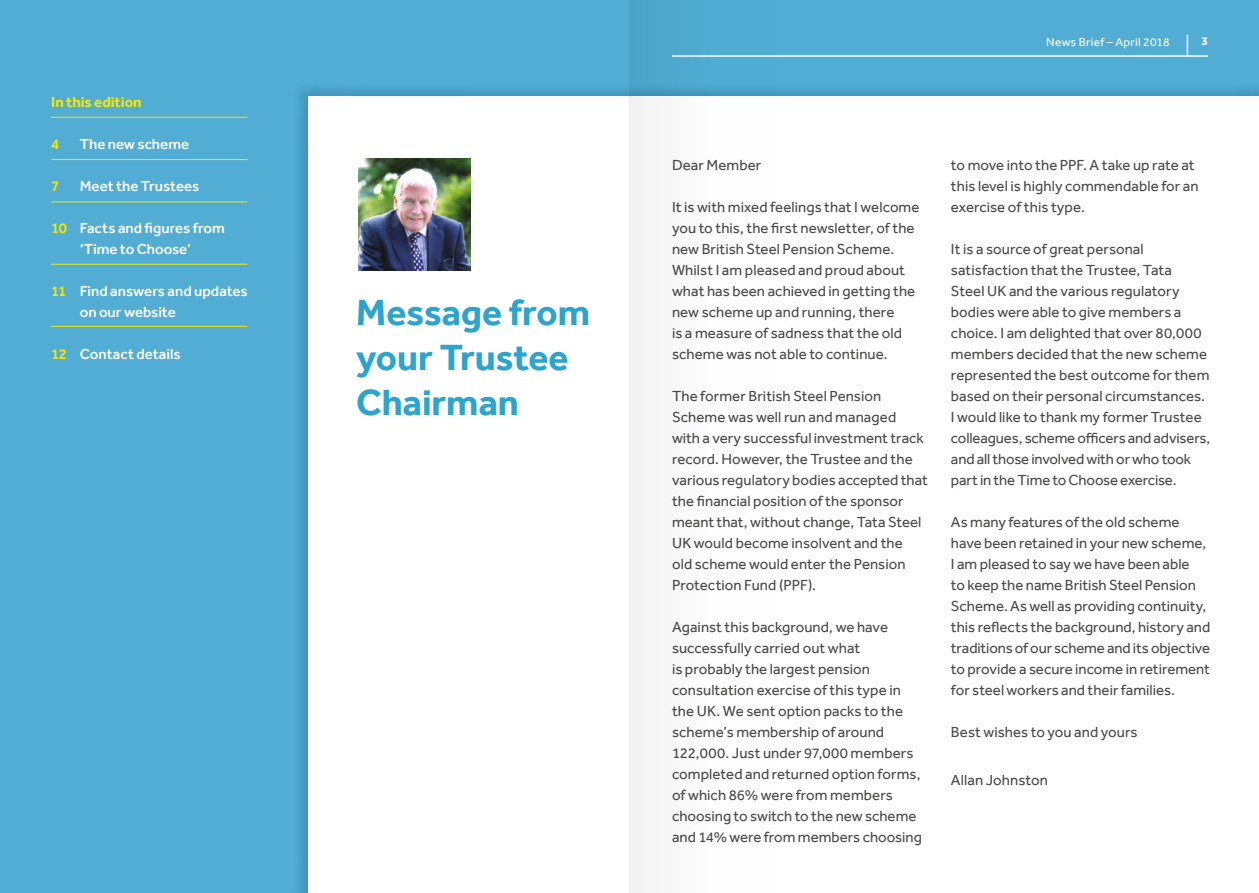
<style>
.page{position:relative;width:1259px;height:893px;background:#51add3}
.page>*{position:absolute;margin:0;border:0;box-sizing:border-box;transform-origin:0 0}
.t1{font:700 37.5px/45px "Effra";color:#2da4ce}
.t2{font:15px/21px "Effra";color:#4a4a49}
.t3{font:500 15px/21px "Effra";color:#fff}
.t4{font:700 15px "Effra";color:#f8e800}
.t5{font:500 15px "Effra";color:#f8e800}
.t6{font:12px "Effra";letter-spacing:.025em;color:#fff}
.t7{font:700 12px "Effra";color:#fff}
</style>
<div class="page">
<hr style="left:672px;top:55px;width:536px;height:2px;background:#fff">
<hr style="left:1186px;top:35px;width:2px;height:21px;background:#fff">
<hr style="left:51px;top:117px;width:196px;height:1px;background:#f8e800">
<hr style="left:51px;top:159px;width:196px;height:1px;background:#f8e800">
<hr style="left:51px;top:201px;width:196px;height:1px;background:#f8e800">
<hr style="left:51px;top:264px;width:196px;height:1px;background:#f8e800">
<hr style="left:51px;top:326px;width:196px;height:1px;background:#f8e800">
<div style="left:293px;top:82px;width:966px;height:811px;background:#002b56;opacity:.2"></div>
<div style="left:308px;top:96px;width:951px;height:797px;background:#fff"></div>
<img style="left:358px;top:159px;width:112px;height:111px">
<svg style="left:629px;top:0;width:147px;height:893px"></svg>
<p class="t4" style="left:51px;top:93px;width:92px">In this edition</p>
<p class="t5" style="left:51px;top:135px;width:10px">4</p>
<p class="t5" style="left:51px;top:177px;width:10px">7</p>
<p class="t5" style="left:51px;top:219px;width:17px">10</p>
<p class="t5" style="left:51px;top:282px;width:17px">11</p>
<p class="t5" style="left:51px;top:345px;width:17px">12</p>
<p class="t3" style="left:80px;top:133px;width:111px">The new scheme</p>
<p class="t3" style="left:80px;top:175px;width:121px">Meet the Trustees</p>
<p class="t3" style="left:80px;top:217px;width:147px">Facts and figures from ‘Time to Choose’</p>
<p class="t3" style="left:80px;top:280px;width:170px">Find answers and updates on our website</p>
<p class="t3" style="left:80px;top:343px;width:102px">Contact details</p>
<h1 class="t1" style="left:356px;top:289px;width:235px">Message from your Trustee<br>Chairman</h1>
<p class="t6" style="left:1046px;top:35px;width:125px">News Brief – April 2018</p>
<p class="t7" style="left:1201px;top:34px;width:8px">3</p>
<p class="t2" style="left:672px;top:154px;width:91px">Dear Member</p>
<p class="t2" style="left:672px;top:196px;width:249px">It is with mixed feelings that I welcome you to this, the first newsletter, of the new British Steel Pension Scheme.<br>Whilst I am pleased and proud about what has been achieved in getting the new scheme up and running, there<br>is a measure of sadness that the old scheme was not able to continue.</p>
<p class="t2" style="left:672px;top:385px;width:257px">The former British Steel Pension Scheme was well run and managed with a very successful investment track record. However, the Trustee and the various regulatory bodies accepted that the financial position of the sponsor meant that, without change, Tata Steel UK would become insolvent and the<br>old scheme would enter the Pension Protection Fund (PPF).</p>
<p class="t2" style="left:672px;top:616px;width:251px">Against this background, we have successfully carried out what<br>is probably the largest pension consultation exercise of this type in the UK. We sent option packs to the scheme’s membership of around 122,000. Just under 97,000 members completed and returned option forms, of which 86% were from members choosing to switch to the new scheme and 14% were from members choosing</p>
<p class="t2" style="left:951px;top:154px;width:249px">to move into the PPF. A take up rate at this level is highly commendable for an exercise of this type.</p>
<p class="t2" style="left:951px;top:238px;width:261px">It is a source of great personal satisfaction that the Trustee, Tata<br>Steel UK and the various regulatory bodies were able to give members a choice. I am delighted that over 80,000 members decided that the new scheme represented the best outcome for them based on their personal circumstances.<br>I would like to thank my former Trustee colleagues, scheme officers and advisers, and all those involved with or who took part in the Time to Choose exercise.</p>
<p class="t2" style="left:951px;top:511px;width:261px">As many features of the old scheme have been retained in your new scheme, I am pleased to say we have been able<br>to keep the name British Steel Pension Scheme. As well as providing continuity, this reflects the background, history and traditions of our scheme and its objective to provide a secure income in retirement for steel workers and their families.</p>
<p class="t2" style="left:951px;top:721px;width:188px">Best wishes to you and yours</p>
<p class="t2" style="left:951px;top:769px;width:98px">Allan Johnston</p>
</div>
